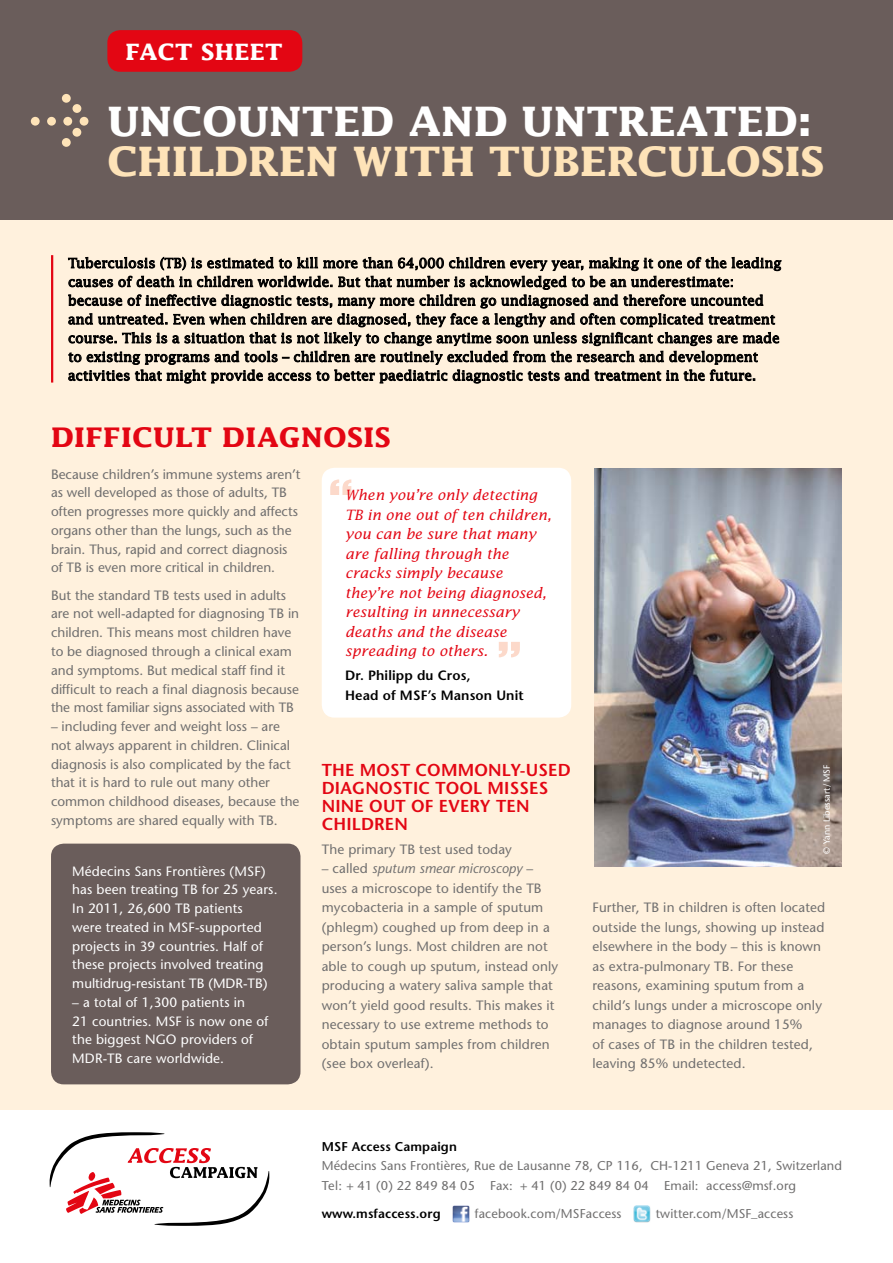
<style>
.page{position:relative;width:893px;height:1263px;background:#fff}
.page>*{position:absolute;margin:0;border:0;box-sizing:border-box;transform-origin:0 0}
.t1{font:700 40.5px "Lucida";color:#fee3b8}
.t2{font:700 40.5px "Lucida";color:#fff}
.t3{font:700 27px "Lucida";letter-spacing:.02em;color:#e30613}
.t4{font:700 22.5px "Lucida";color:#fff}
.t5{font:600 17.25px/18px "Stone Sans";letter-spacing:.01em;color:#e30613}
.t6{font:italic 14.25px/19.5px "Lucida";color:#e30613}
.t7{font:13.5px/19.5px "Stone Sans";color:#706f6f}
.t8{font:13.5px/18.8px "Lucida";color:#000}
.t9{font:13.5px/18.8px "Stone Sans";letter-spacing:.01em;color:#fff}
.t10{font:600 13.5px/19.5px "Stone Sans";letter-spacing:.01em;color:#000}
.t11{font:12.75px/19.5px "Stone Sans";letter-spacing:.01em;color:#706f6f}
.t12{font:600 12.75px "Stone Sans";letter-spacing:.01em;color:#000}
.t13{font:9px "Stone Sans";color:#fff}
.s1{font-style:italic}
</style>
<div class="page">
<div style="left:0;top:0;width:893px;height:1110px;background:#fff1dd"></div>
<div style="left:0;top:0;width:893px;height:220px;background:#6a5d5b"></div>
<div style="left:31px;top:117px;width:9px;height:9px;background:#fee3b8;border-radius:50%"></div>
<div style="left:47px;top:117px;width:9px;height:9px;background:#fee3b8;border-radius:50%"></div>
<div style="left:63px;top:117px;width:9px;height:9px;background:#fee3b8;border-radius:50%"></div>
<div style="left:80px;top:117px;width:8px;height:9px;background:#fee3b8;border-radius:50%"></div>
<div style="left:72px;top:128px;width:9px;height:9px;background:#fee3b8;border-radius:50%"></div>
<div style="left:62px;top:138px;width:9px;height:9px;background:#fee3b8;border-radius:50%"></div>
<div style="left:73px;top:104px;width:8px;height:9px;background:#fee3b8;border-radius:50%"></div>
<div style="left:62px;top:94px;width:9px;height:9px;background:#fee3b8;border-radius:50%"></div>
<svg style="left:68px;top:257px;width:713px;height:32px"></svg>
<svg style="left:69px;top:295px;width:53px;height:11px"></svg>
<svg style="left:128px;top:295px;width:88px;height:11px"></svg>
<svg style="left:222px;top:295px;width:69px;height:13px"></svg>
<svg style="left:297px;top:297px;width:35px;height:10px"></svg>
<svg style="left:338px;top:298px;width:76px;height:10px"></svg>
<svg style="left:420px;top:295px;width:55px;height:11px"></svg>
<svg style="left:481px;top:295px;width:107px;height:13px"></svg>
<svg style="left:594px;top:295px;width:24px;height:11px"></svg>
<svg style="left:624px;top:295px;width:61px;height:11px"></svg>
<svg style="left:691px;top:295px;width:72px;height:11px"></svg>
<svg style="left:69px;top:314px;width:710px;height:50px"></svg>
<svg style="left:69px;top:370px;width:92px;height:11px"></svg>
<svg style="left:167px;top:370px;width:95px;height:13px"></svg>
<svg style="left:268px;top:373px;width:43px;height:8px"></svg>
<svg style="left:317px;top:372px;width:12px;height:9px"></svg>
<svg style="left:335px;top:370px;width:112px;height:13px"></svg>
<svg style="left:453px;top:370px;width:69px;height:13px"></svg>
<svg style="left:528px;top:372px;width:31px;height:9px"></svg>
<svg style="left:565px;top:370px;width:24px;height:11px"></svg>
<svg style="left:595px;top:371px;width:83px;height:10px"></svg>
<svg style="left:684px;top:370px;width:20px;height:11px"></svg>
<svg style="left:710px;top:370px;width:45px;height:11px"></svg>
<div style="left:51px;top:844px;width:249px;height:240px;background:#6a5d5b;border-radius:13px"></div>
<svg style="left:50px;top:1132px;width:219px;height:94px"></svg>
<img style="left:452px;top:1205px;width:17px;height:17px">
<img style="left:633px;top:1205px;width:17px;height:17px">
<hr style="left:51px;top:255px;width:2px;height:128px;background:#e30613">
<img style="left:594px;top:469px;width:248px;height:397px">
<div style="left:322px;top:468px;width:249px;height:250px;background:#fff;border-radius:13px"></div>
<svg style="left:330px;top:479px;width:21px;height:16px"></svg>
<svg style="left:499px;top:642px;width:21px;height:15px"></svg>
<div style="left:107px;top:30px;width:195px;height:42px;background:#e30613;border-radius:13px"></div>
<h3 class="t4" style="left:126px;top:38px;width:32px">FACT</h3>
<h3 class="t4" style="left:201px;top:38px;width:17px">SHEET</h3>
<h1 class="t2" style="left:107px;top:97px;width:706px">UNCOUNTED AND UNTREATED:</h1>
<h1 class="t1" style="left:107px;top:137px;width:718px">CHILDREN WITH TUBERCULOSIS</h1>
<p class="t8" style="left:68px;top:253px;width:715px">Tuberculosis (TB) is estimated to kill more than 64,000 children every year, making it one of the leading causes of death in children worldwide. But that number is acknowledged to be an underestimate: because of ineffective diagnostic tests, many more children go undiagnosed and therefore uncounted and untreated. Even when children are diagnosed, they face a lengthy and often complicated treatment course. This is a situation that is not likely to change anytime soon unless significant changes are made to existing programs and tools – children are routinely excluded from the research and development activities that might provide access to better paediatric diagnostic tests and treatment in the future.</p>
<h2 class="t3" style="left:51px;top:421px;width:191px">DIFFICULT DIA</h2>
<h2 class="t3" style="left:279px;top:421px;width:41px">GNOSIS</h2>
<p class="t7" style="left:51px;top:464px;width:251px;line-height:18.8px">Because children’s immune systems aren’t as well developed as those of adults, TB often progresses more quickly and affects organs other than the lungs, such as the brain. Thus, rapid and correct diagnosis of TB is even more critical in children.</p>
<p class="t7" style="left:51px;top:585px;width:250px;line-height:18.8px">But the standard TB tests used in adults are not well-adapted for diagnosing TB in children. This means most children have to be diagnosed through a clinical exam and symptoms. But medical staff find it difficult to reach a final diagnosis because the most familiar signs associated with TB</p>
<p class="t7" style="left:51px;top:717px;width:250px;line-height:18.8px">– including fever and weight loss – are not always apparent in children. Clinical diagnosis is also complicated by the fact that it is hard to rule out many other common childhood diseases, because the symptoms are shared equally with TB.</p>
<p class="t9" style="left:72px;top:861px;width:207px">Médecins Sans Frontières (MSF) has been treating TB for 25 years.<br>In 2011, 26,600 TB patients<br>were treated in MSF-supported projects in 39 countries. Half of these projects involved treating multidrug-resistant TB (MDR-TB)</p>
<p class="t9" style="left:72px;top:993px;width:198px">– a total of 1,300 patients in<br>21 countries. MSF is now one of the biggest NGO providers of<br>MDR-TB care worldwide.</p>
<p class="t6" style="left:345px;top:485px;width:208px">When you’re only detecting<br>TB in one out of ten children, you can be sure that many are falling through the cracks simply because they’re not being diagnosed, resulting in unnecessary deaths and the disease spreading to others.</p>
<p class="t10" style="left:345px;top:665px;width:180px">DR. PHILIPP DU CROS,<br>HEAD OF MSF’S MANSON UNIT</p>
<p class="t5" style="left:322px;top:761px;width:250px">THE MOST COMMONLY-USED<br>DIAGNOSTIC TOOL M ISSES<br>NINE OUT OF EVERY TEN<br>CHILDREN</p>
<p class="t7" style="left:322px;top:839px;width:192px">The primary TB test used today</p>
<p class="t7" style="left:322px;top:859px;width:238px">– called <span class="s1">sputum smear microscopy</span> – uses a microscope to identify the TB mycobacteria in a sample of sputum (phlegm) coughed up from deep in a person’s lungs. Most children are not able to cough up sputum, instead only producing a watery saliva sample that won’t yield good results. This makes it necessary to use extreme methods to obtain sputum samples from children (see box overleaf).</p>
<p class="t13" style="left:821px;top:854px;width:90px;rotate:-90deg">© Yann Libessart/MSF</p>
<p class="t7" style="left:592px;top:898px;width:234px">Further, TB in children is often located outside the lungs, showing up instead elsewhere in the body – this is known as extra-pulmonary TB. For these reasons, examining sputum from a child’s lungs under a microscope only manages to diagnose around 15%<br>of cases of TB in the children tested, leaving 85% undetected.</p>
<p class="t12" style="left:322px;top:1138px;width:137px">MSF ACCESS CAMPAIGN</p>
<p class="t11" style="left:322px;top:1156px;width:522px">Médecins Sans Frontières, Rue de Lausanne 78, CP 116, CH-1211 Geneva 21, Switzerland<br>Tel: + 41 (0) 22 849 84 05 Fax: + 41 (0) 22 849 84 04 Email: access@msf.org</p>
<p class="t12" style="left:322px;top:1205px;width:120px">WWW.MSFACCESS.ORG</p>
<p class="t11" style="left:475px;top:1203px;width:148px">facebook.com/MSFaccess</p>
<p class="t11" style="left:656px;top:1203px;width:139px">twitter.com/MSF_access</p>
</div>
